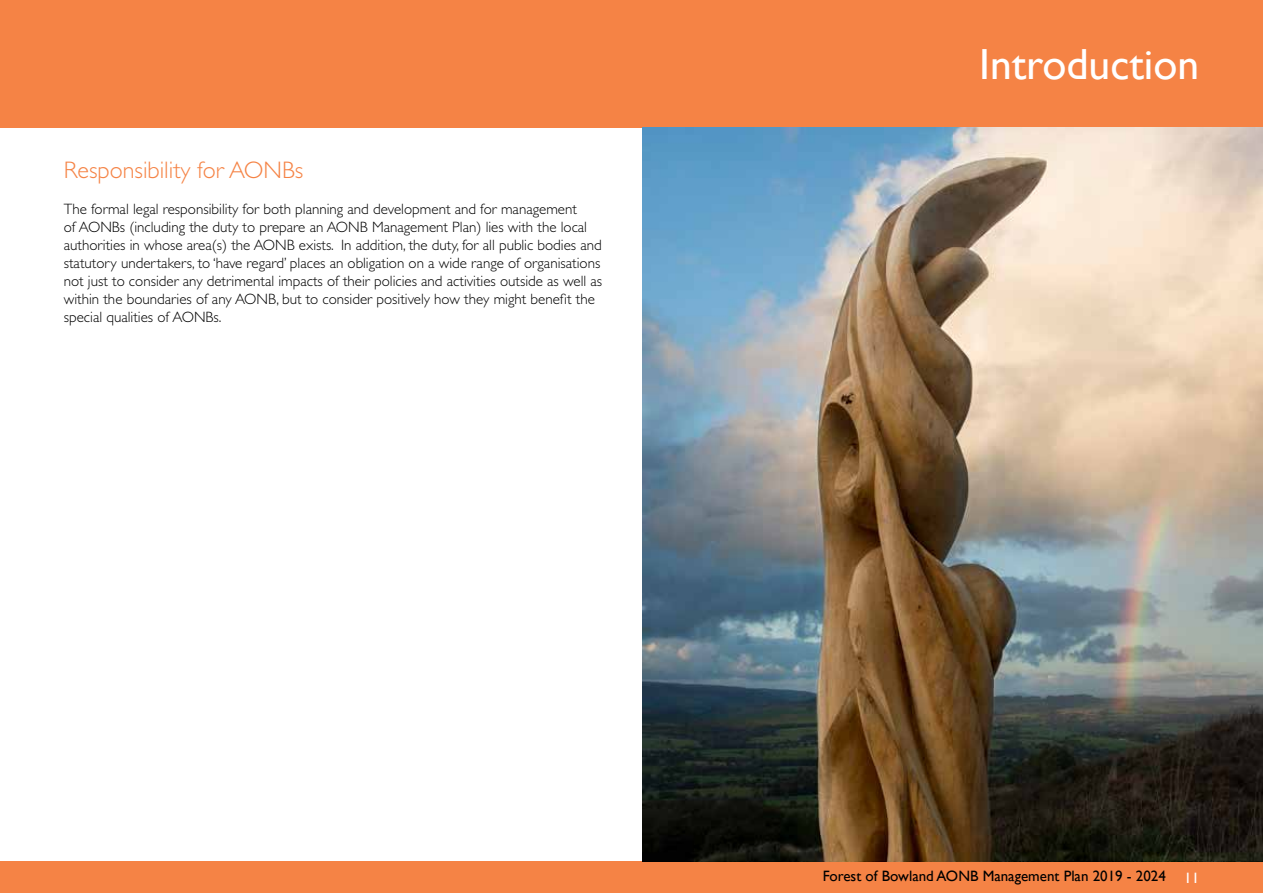
<style>
.page{position:relative;width:1263px;height:893px;background:#fff}
.page>*{position:absolute;margin:0;border:0;box-sizing:border-box;transform-origin:0 0}
.t1{font:43.5px "Gill Sans";color:#fff}
.t2{font:300 24px "Gill Sans";color:#f58345}
.t3{font:300 15px/18px "Gill Sans";color:#000}
.t4{font:15px "Gill Sans";color:#000}
.s1{color:#fff}
</style>
<div class="page">
<div style="left:0;top:0;width:1263px;height:128px;background:#f58345"></div>
<div style="left:0;top:861px;width:1263px;height:32px;background:#f58345"></div>
<img style="left:642px;top:128px;width:621px;height:733px">
<h2 class="t2" style="left:64px;top:156px;width:241px">Responsibility for AONBs</h2>
<p class="t3" style="left:64px;top:200px;width:540px">The formal legal responsibility for both planning and development and for management<br>of AONBs (including the duty to prepare an AONB Management Plan) lies with the local authorities in whose area(s) the AONB exists. In addition, the duty, for all public bodies and statutory undertakers, to ‘have regard’ places an obligation on a wide range of organisations not just to consider any detrimental impacts of their policies and activities outside as well as within the boundaries of any AONB, but to consider positively how they might benefit the special qualities of AONBs.</p>
<h1 class="t1" style="left:979px;top:39px;width:222px">Introduction</h1>
<p class="t4" style="left:823px;top:867px;width:378px">Forest of Bowland AONB Management Plan 2019 - 2024 <span class="s1">11</span></p>
</div>
